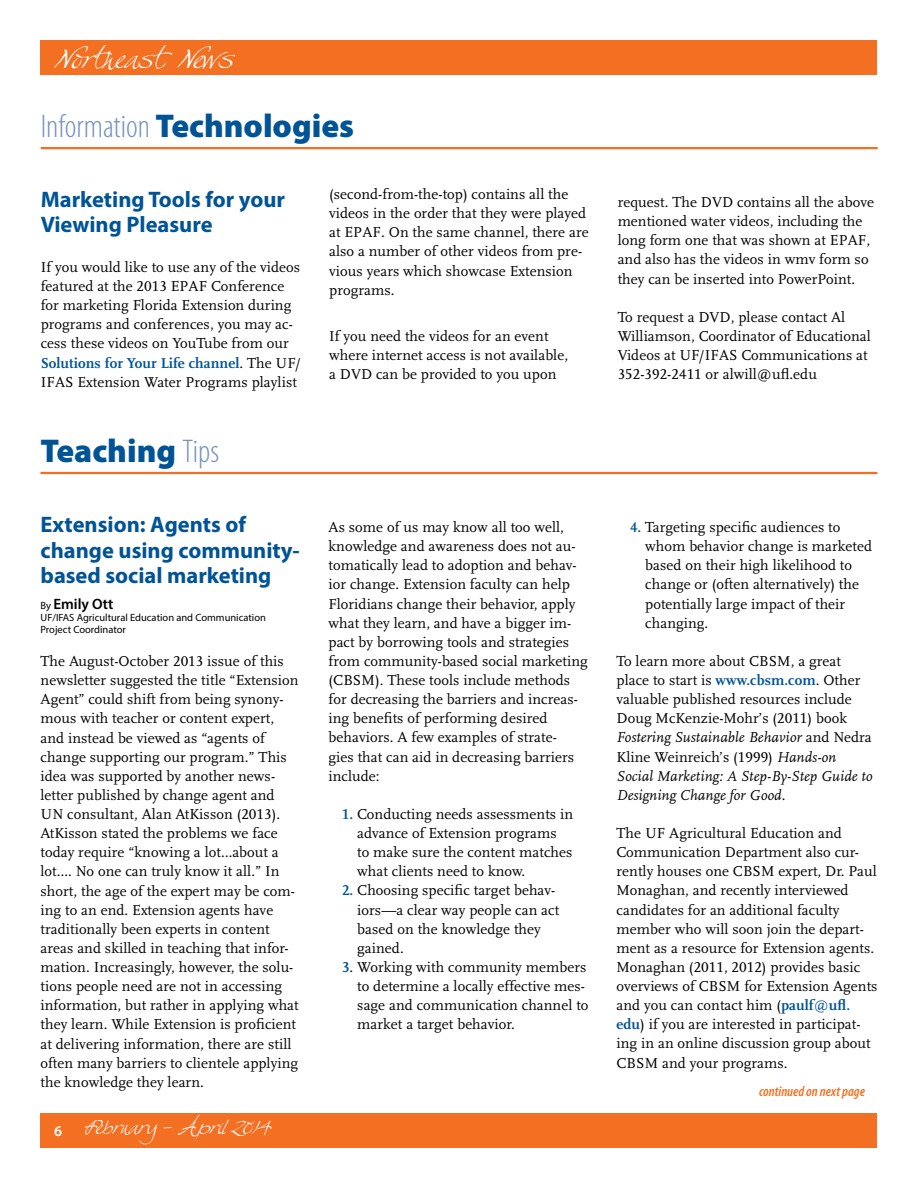
<style>
.page{position:relative;width:918px;height:1188px;background:#fff}
.page>*{position:absolute;margin:0;border:0;box-sizing:border-box;transform-origin:0 0}
.t1{font:900 33px "Myriad Pro";color:#005496}
.t2{font:27px "Swan Song";color:#fff}
.t3{font:700 22.5px/25.5px "Myriad Pro";color:#005496}
.t4{font:19.5px "Swan Song";color:#fff}
.t5{font:15px/19.2px "Scala LF";letter-spacing:.005em;color:#000}
.t6{font:600 15px "Myriad Pro";color:#000}
.t7{font:italic 600 condensed 14.25px "Myriad Pro";color:#f36f21}
.t8{font:10.5px/12px "Myriad Pro";color:#000}
.s1{font-weight:300;font-stretch:condensed;color:#7592c1}
.s2{font-weight:700;color:#005496}
.s3{font-weight:400;font-size:10.5px}
.s4{font-style:italic}
</style>
<div class="page">
<div style="left:40px;top:1113px;width:838px;height:35px;background:#f36f21"></div>
<div style="left:40px;top:40px;width:838px;height:35px;background:#f36f21"></div>
<hr style="left:41px;top:147px;width:837px;height:2px;background:#f36f21">
<hr style="left:40px;top:472px;width:838px;height:2px;background:#f36f21">
<h2 class="t2" style="left:54px;top:42px;width:181px">Northeast News</h2>
<h1 class="t1" style="left:41px;top:104px;width:315px"><span class="s1">Information</span> Technologies</h1>
<h3 class="t3" style="left:41px;top:186px;width:246px">Marketing Tools for your<br>Viewing Pleasure</h3>
<p class="t5" style="left:41px;top:258px;width:262px">If you would like to use any of the videos featured at the 2013 EPAF Conference for marketing Florida Extension during programs and conferences, you may ac&shy;cess these videos on YouTube from our <span class="s2">Solutions for Your Life channel</span>. The UF/ IFAS Extension Water Programs playlist</p>
<h1 class="t1" style="left:40px;top:429px;width:180px">Teaching <span class="s1">Tips</span></h1>
<h3 class="t3" style="left:41px;top:511px;width:261px">Extension: Agents of change using community&shy;based social marketing</h3>
<p class="t6" style="left:41px;top:594px;width:74px"><span class="s3">By</span> Emily Ott</p>
<p class="t8" style="left:41px;top:611px;width:227px">UF/IFAS Agricultural Education and Communication<br>Project Coordinator</p>
<p class="t5" style="left:41px;top:652px;width:260px">The August-October 2013 issue of this newsletter suggested the title “Extension Agent” could shift from being synony&shy;mous with teacher or content expert, and instead be viewed as “agents of change supporting our program.” This idea was supported by another news&shy;letter published by change agent and UN consultant, Alan AtKisson (2013).<br>AtKisson stated the problems we face today require “knowing a lot…about a lot…. No one can truly know it all.” In short, the age of the expert may be com&shy;ing to an end. Extension agents have traditionally been experts in content areas and skilled in teaching that infor&shy;mation. Increasingly, however, the solu&shy;tions people need are not in accessing information, but rather in applying what they learn. While Extension is proficient at delivering information, there are still often many barriers to clientele applying the knowledge they learn.</p>
<h3 class="t4" style="left:54px;top:1114px;width:219px"><sub>6</sub> February – April 2014</h3>
<p class="t5" style="left:329px;top:185px;width:261px">(second-from-the-top) contains all the videos in the order that they were played at EPAF. On the same channel, there are also a number of other videos from pre&shy;vious years which showcase Extension programs.</p>
<p class="t5" style="left:329px;top:327px;width:240px">If you need the videos for an event where internet access is not available, a DVD can be provided to you upon</p>
<p class="t5" style="left:329px;top:518px;width:261px">As some of us may know all too well, knowledge and awareness does not au&shy;tomatically lead to adoption and behav&shy;ior change. Extension faculty can help Floridians change their behavior, apply what they learn, and have a bigger im&shy;pact by borrowing tools and strategies from community-based social marketing (CBSM). These tools include methods for decreasing the barriers and increas&shy;ing benefits of performing desired behaviors. A few examples of strate-<br>gies that can aid in decreasing barriers include:</p>
<p class="t5" style="left:357px;top:805px;width:217px;text-indent:-15px"><span class="s2">1.</span> Conducting needs assessments in advance of Extension programs<br>to make sure the content matches what clients need to know.</p>
<p class="t5" style="left:357px;top:881px;width:203px;text-indent:-15px"><span class="s2">2.</span> Choosing specific target behav&shy;iors—a clear way people can act based on the knowledge they gained.</p>
<p class="t5" style="left:357px;top:958px;width:233px;text-indent:-15px"><span class="s2">3</span>. Working with community members to determine a locally effective mes&shy;sage and communication channel to market a target behavior.</p>
<p class="t5" style="left:618px;top:193px;width:258px">request. The DVD contains all the above mentioned water videos, including the long form one that was shown at EPAF, and also has the videos in wmv form so they can be inserted into PowerPoint.</p>
<p class="t5" style="left:618px;top:308px;width:255px">To request a DVD, please contact Al Williamson, Coordinator of Educational Videos at UF/IFAS Communications at 352-392-2411 or alwill@ufl.edu</p>
<p class="t5" style="left:645px;top:518px;width:228px;text-indent:-15px"><span class="s2">4.</span> Targeting specific audiences to whom behavior change is marketed based on their high likelihood to change or (often alternatively) the potentially large impact of their changing.</p>
<p class="t5" style="left:617px;top:652px;width:258px">To learn more about CBSM, a great place to start is <span class="s2">www.cbsm.com</span>. Other valuable published resources include Doug McKenzie-Mohr’s (2011) book <span class="s4">Fostering Sustainable Behavior</span> and Nedra Kline Weinreich’s (1999) <span class="s4">Hands-on Social Marketing: A Step-By-Step Guide to Designing Change for Good</span>.</p>
<p class="t5" style="left:617px;top:824px;width:262px">The UF Agricultural Education and Communication Department also cur&shy;rently houses one CBSM expert, Dr. Paul Monaghan, and recently interviewed candidates for an additional faculty member who will soon join the depart&shy;ment as a resource for Extension agents.<br>Monaghan (2011, 2012) provides basic overviews of CBSM for Extension Agents and you can contact him (<span class="s2">paulf@ufl. edu</span>) if you are interested in participat&shy;ing in an online discussion group about CBSM and your programs.</p>
<p class="t7" style="left:759px;top:1083px;width:107px">continued on next page</p>
</div>
